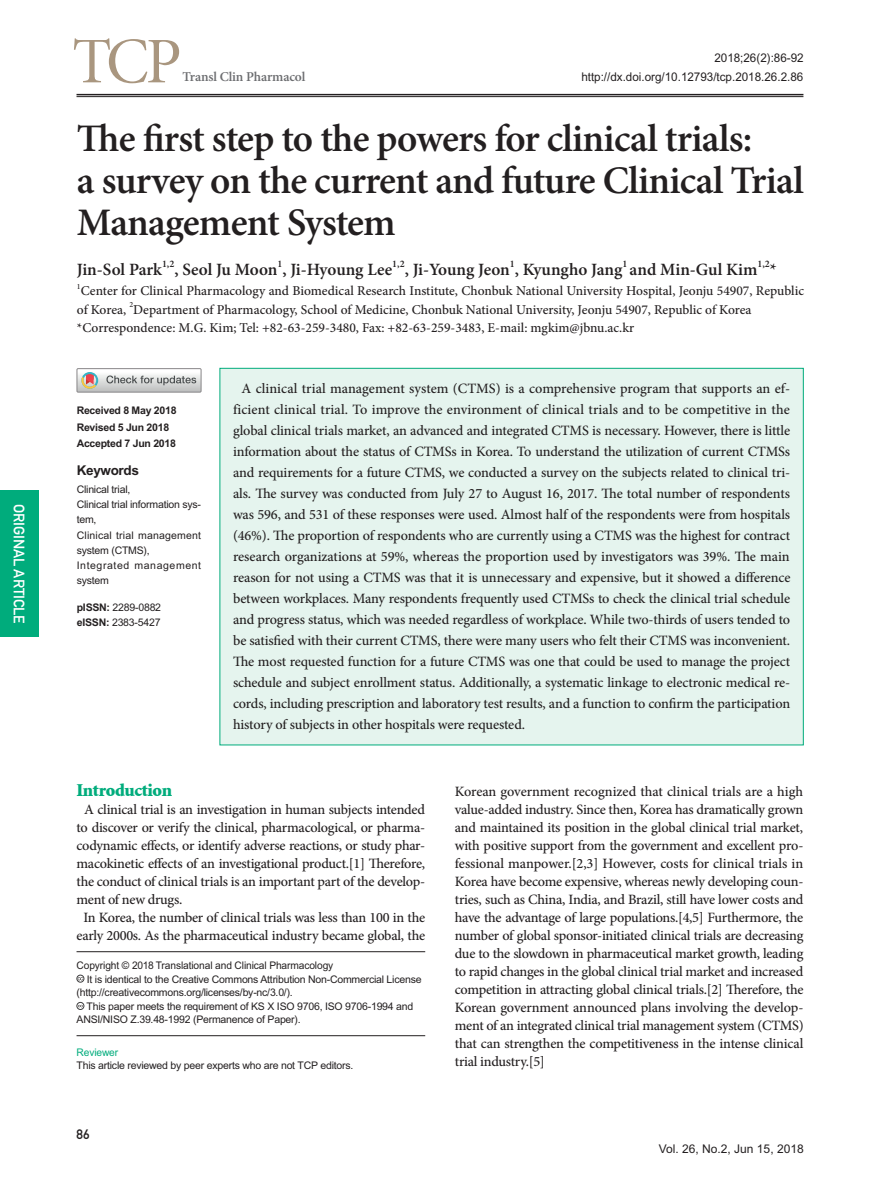
<style>
.page{position:relative;width:893px;height:1191px;background:#fff}
.page>*{position:absolute;margin:0;border:0;box-sizing:border-box;transform-origin:0 0}
.t1{font:65.25px "Minion Pro Subh";color:#a9967f}
.t2{font:600 39px/42px "Minion Pro";letter-spacing:-.02em;color:#231f20}
.t3{font:900 18px "Minion";letter-spacing:-.02em;color:#00ac7c}
.t4{font:600 17.25px "Minion Pro";letter-spacing:-.005em;color:#231f20}
.t5{font:15px "DIN 1451 Mittelschrift Regular";letter-spacing:-.01em;color:#fff}
.t6{font:500 14.25px/18px "Minion Pro";letter-spacing:-.02em;color:#231f20;text-align:justify}
.t7{font:500 13.5px/18.6px "Minion Pro";color:#231f20}
.t8{font:600 13.5px "Minion Pro";letter-spacing:-.01em;color:#6c6d70}
.t9{font:700 13.5px "Arial MT Std";letter-spacing:-.025em;color:#231f20}
.t10{font:13.5px "DIN 1451 Mittelschrift Regular";color:#231f20}
.t11{font:12px "Arial MT Std";color:#231f20}
.t12{font:10.5px/13.5px "Arial MT Std";letter-spacing:-.02em;color:#231f20}
.t13{font:700 10.5px "Arial MT Std";letter-spacing:-.025em;color:#231f20}
.t14{font:10.5px/15px "Arial MT Std";letter-spacing:.02em;color:#231f20}
.t15{font:10.5px/15px "Arial MT Std";letter-spacing:.055em;color:#231f20}
.t16{font:10.5px "Arial MT Std";letter-spacing:-.01em;color:#00ac7c}
.t17{font:600 10.05px "Minion Pro";color:#231f20}
.t18{font:500 7.8px "Minion Pro";color:#231f20}
.s1{font-weight:700}
</style>
<div class="page">
<div style="left:220px;top:368px;width:583px;height:377px;background:#e5f4ee"></div>
<hr style="left:77px;top:951px;width:348px;height:1px;background:#231f20">
<div style="left:77px;top:974px;width:7px;height:8px;border:1px solid #3e3e3f;border-radius:50%"></div>
<div style="left:77px;top:1002px;width:7px;height:7px;border:1px solid #3e3e3f;border-radius:50%"></div>
<svg style="left:78px;top:1004px;width:5px;height:3px"></svg>
<div style="left:77px;top:368px;width:124px;height:24px;border:1px solid #888688"></div>
<svg style="left:77px;top:369px;width:124px;height:23px"></svg>
<hr style="left:77px;top:1035px;width:348px;height:1px;background:#231f20">
<hr style="left:77px;top:94px;width:726px;height:1px;background:#231f20">
<hr style="left:77px;top:96px;width:726px;height:1px;background:#231f20">
<div style="left:0;top:490px;width:38px;height:147px;background:#00ac7c"></div>
<p class="t5" style="left:28px;top:504px;width:121px;rotate:90deg">ORIGINAL ARTICLE</p>
<p class="t1" style="left:72px;top:22px;width:111px">TCP</p>
<p class="t11" style="left:714px;top:51px;width:91px">2018;26(2):86-92</p>
<p class="t8" style="left:183px;top:68px;width:124px">Transl Clin Pharmacol</p>
<p class="t11" style="left:581px;top:70px;width:223px">http://dx.doi.org/10.12793/tcp.2018.26.2.86</p>
<p class="t2" style="left:77px;top:117px;width:728px">The first step to the powers for clinical trials:<br>a survey on the current and future Clinical Trial<br>Management System</p>
<p class="t4" style="left:77px;top:258px;width:87px">Jin-Sol Park</p>
<p class="t17" style="left:162px;top:257px;width:14px">1,2</p>
<p class="t4" style="left:174px;top:258px;width:219px">, Seol Ju Moon , Ji-Hyoung Lee</p>
<p class="t17" style="left:277px;top:257px;width:6px">1</p>
<p class="t17" style="left:392px;top:257px;width:14px">1,2</p>
<p class="t4" style="left:405px;top:258px;width:354px">, Ji-Young Jeon , Kyungho Jang and Min-Gul Kim</p>
<p class="t17" style="left:510px;top:257px;width:6px">1</p>
<p class="t17" style="left:622px;top:257px;width:6px">1</p>
<p class="t17" style="left:757px;top:257px;width:14px">1,2</p>
<p class="t4" style="left:770px;top:258px;width:8px">*</p>
<p class="t18" style="left:77px;top:281px;width:5px">1</p>
<p class="t7" style="left:77px;top:281px;width:729px">Center for Clinical Pharmacology and Biomedical Research Institute, Chonbuk National University Hospital, Jeonju 54907, Republic of Korea,</p>
<p class="t18" style="left:129px;top:299px;width:5px">2</p>
<p class="t7" style="left:133px;top:300px;width:620px">Department of Pharmacology, School of Medicine, Chonbuk National University, Jeonju 54907, Republic of Korea</p>
<p class="t7" style="left:77px;top:319px;width:559px">*Correspondence: M.G. Kim; Tel: +82-63-259-3480, Fax: +82-63-259-3483, E-mail: mgkim@jbnu.ac.kr</p>
<p class="t13" style="left:77px;top:404px;width:101px">Received 8 May 2018</p>
<p class="t13" style="left:77px;top:421px;width:94px">Revised 5 Jun 2018</p>
<p class="t13" style="left:77px;top:437px;width:101px">Accepted 7 Jun 2018</p>
<p class="t9" style="left:77px;top:462px;width:64px">Keywords</p>
<p class="t12" style="left:77px;top:483px;width:55px">Clinical trial,</p>
<p class="t12" style="left:77px;top:497px;width:126px;line-height:15px">Clinical trial information sys&shy;tem,</p>
<p class="t14" style="left:77px;top:527px;width:126px">Clinical trial management system (CTMS),</p>
<p class="t15" style="left:77px;top:557px;width:126px">Integrated management system</p>
<p class="t12" style="left:77px;top:601px;width:86px"><span class="s1">pISSN:</span> 2289-0882</p>
<p class="t12" style="left:77px;top:616px;width:85px"><span class="s1">eISSN:</span> 2383-5427</p>
<p class="t6" style="left:233px;top:378px;width:559px;line-height:21px;text-indent:9px">A clinical trial management system (CTMS) is a comprehensive program that supports an ef&shy;ficient clinical trial. To improve the environment of clinical trials and to be competitive in the global clinical trials market, an advanced and integrated CTMS is necessary. However, there is little information about the status of CTMSs in Korea. To understand the utilization of current CTMSs and requirements for a future CTMS, we conducted a survey on the subjects related to clinical tri&shy;als. The survey was conducted from July 27 to August 16, 2017. The total number of respondents was 596, and 531 of these responses were used. Almost half of the respondents were from hospitals (46%). The proportion of respondents who are currently using a CTMS was the highest for contract research organizations at 59%, whereas the proportion used by investigators was 39%. The main reason for not using a CTMS was that it is unnecessary and expensive, but it showed a difference between workplaces. Many respondents frequently used CTMSs to check the clinical trial schedule and progress status, which was needed regardless of workplace. While two-thirds of users tended to be satisfied with their current CTMS, there were many users who felt their CTMS was inconvenient.<br>The most requested function for a future CTMS was one that could be used to manage the project schedule and subject enrollment status. Additionally, a systematic linkage to electronic medical re&shy;cords, including prescription and laboratory test results, and a function to confirm the participation history of subjects in other hospitals were requested.</p>
<p class="t3" style="left:77px;top:780px;width:97px">Introduction</p>
<p class="t6" style="left:77px;top:800px;width:350px;text-indent:8px">A clinical trial is an investigation in human subjects intended to discover or verify the clinical, pharmacological, or pharma&shy;codynamic effects, or identify adverse reactions, or study phar&shy;macokinetic effects of an investigational product.[1] Therefore, the conduct of clinical trials is an important part of the develop&shy;ment of new drugs.</p>
<p class="t6" style="left:77px;top:908px;width:350px;text-align:center">In Korea, the number of clinical trials was less than 100 in the early 2000s. As the pharmaceutical industry became global, the</p>
<p class="t12" style="left:77px;top:958px;width:258px">Copyright © 2018 Translational and Clinical Pharmacology</p>
<p class="t12" style="left:77px;top:972px;width:347px;text-indent:10px">It is identical to the Creative Commons Attribution Non-Commercial License (http://creativecommons.org/licenses/by-nc/3.0/).</p>
<p class="t12" style="left:77px;top:999px;width:338px;text-indent:10px">This paper meets the requirement of KS X ISO 9706, ISO 9706-1994 and<br>ANSI/NISO Z.39.48-1992 (Permanence of Paper).</p>
<p class="t16" style="left:77px;top:1046px;width:43px">Reviewer</p>
<p class="t12" style="left:77px;top:1058px;width:278px">This article reviewed by peer experts who are not TCP editors.</p>
<p class="t10" style="left:77px;top:1126px;width:14px">86</p>
<p class="t6" style="left:455px;top:782px;width:350px">Korean government recognized that clinical trials are a high value-added industry. Since then, Korea has dramatically grown and maintained its position in the global clinical trial market, with positive support from the government and excellent pro&shy;fessional manpower.[2,3] However, costs for clinical trials in Korea have become expensive, whereas newly developing coun&shy;tries, such as China, India, and Brazil, still have lower costs and have the advantage of large populations.[4,5] Furthermore, the number of global sponsor-initiated clinical trials are decreasing due to the slowdown in pharmaceutical market growth, leading to rapid changes in the global clinical trial market and increased competition in attracting global clinical trials.[2] Therefore, the Korean government announced plans involving the develop&shy;ment of an integrated clinical trial management system (CTMS) that can strengthen the competitiveness in the intense clinical trial industry.[5]</p>
<p class="t11" style="left:659px;top:1141px;width:146px">Vol. 26, No.2, Jun 15, 2018</p>
</div>
